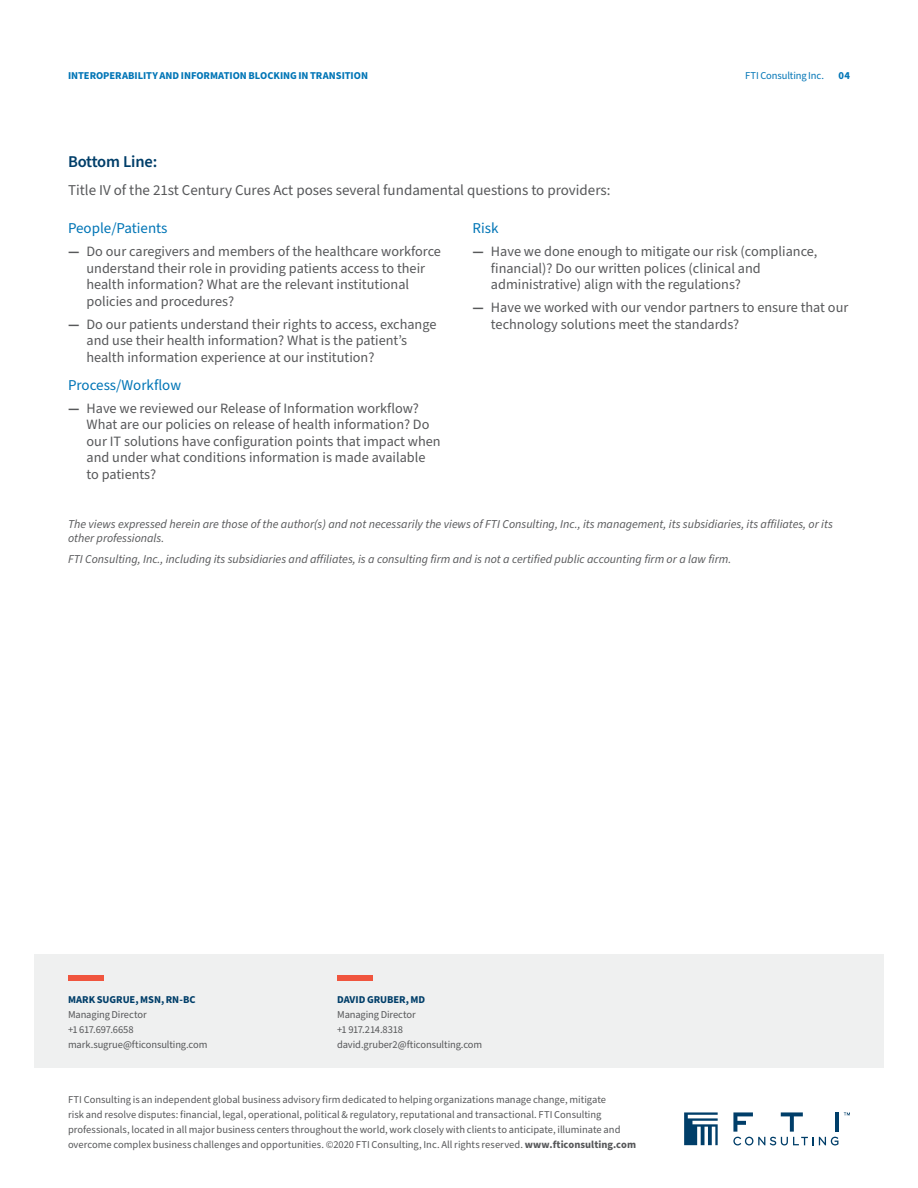
<style>
.page{position:relative;width:918px;height:1188px;background:#fff}
.page>*{position:absolute;margin:0;border:0;box-sizing:border-box;transform-origin:0 0}
.Subhead{font:600 16.5px "Source Sans Pro";letter-spacing:-.01em;color:#003e69}
.Body_Copy{font:15px "Source Sans Pro";color:#57585a}
.Body_Copy-2{font:15px "Source Sans Pro";color:#0075b6}
.t1{font:14.25px/16.5px "Source Sans Pro";color:#57585a}
.Body_Copy-3{font:italic 12px/14.4px "Source Sans Pro";color:#57585a}
.Boilerplate{font:10.5px/15px "Source Sans Pro";color:#57585a}
.Bio_details{font:10.5px "Source Sans Pro";letter-spacing:-.01em;color:#57585a}
.t2{font:700 10.5px "Source Sans Pro";letter-spacing:-.005em;color:#0075b6}
.Bio_Name{font:700 10.5px "Source Sans Pro";color:#003e69}
.t3{font:10.5px "Source Sans Pro";letter-spacing:-.01em;color:#0075b6}
.s1{font-weight:700}
</style>
<div class="page">
<div style="left:34px;top:954px;width:850px;height:114px;background:#eff0f0"></div>
<svg style="left:684px;top:1112px;width:34px;height:33px"></svg>
<svg style="left:844px;top:1112px;width:6px;height:3px"></svg>
<hr style="left:835px;top:1112px;width:4px;height:20px;background:#003e69">
<svg style="left:733px;top:1112px;width:105px;height:33px"></svg>
<div style="left:337px;top:976px;width:36px;height:5px;background:#f0553e"></div>
<div style="left:68px;top:976px;width:36px;height:5px;background:#f0553e"></div>
<p class="t2" style="left:68px;top:68px;width:301px">INTEROPERABILITY AND INFORMATION BLOCKING IN TRANSITION</p>
<p class="t3" style="left:745px;top:68px;width:80px">FTI Consulting Inc.</p>
<p class="t2" style="left:839px;top:68px;width:13px">04</p>
<p class="Subhead" style="left:68px;top:151px;width:91px">Bottom Line:</p>
<p class="Body_Copy" style="left:68px;top:180px;width:544px">Title IV of the 21st Century Cures Act poses several fundamental questions to providers:</p>
<p class="Body_Copy-2" style="left:68px;top:218px;width:101px">People/Patients</p>
<p class="t1" style="left:87px;top:244px;width:356px;text-indent:-18px"><span class="s1">—</span> Do our caregivers and members of the healthcare workforce understand their role in providing patients access to their health information? What are the relevant institutional policies and procedures?</p>
<p class="t1" style="left:87px;top:316px;width:351px;text-indent:-18px"><span class="s1">—</span> Do our patients understand their rights to access, exchange and use their health information? What is the patient’s health information experience at our institution?</p>
<p class="Body_Copy-2" style="left:68px;top:375px;width:115px">Process/Workflow</p>
<p class="t1" style="left:87px;top:400px;width:356px;text-indent:-18px"><span class="s1">—</span> Have we reviewed our Release of Information workflow?<br>What are our policies on release of health information? Do our IT solutions have configuration points that impact when and under what conditions information is made available to patients?</p>
<p class="Body_Copy-2" style="left:472px;top:218px;width:27px">Risk</p>
<p class="t1" style="left:491px;top:244px;width:328px;text-indent:-18px"><span class="s1">—</span> Have we done enough to mitigate our risk (compliance, financial)? Do our written polices (clinical and administrative) align with the regulations?</p>
<p class="t1" style="left:491px;top:300px;width:359px;text-indent:-18px"><span class="s1">—</span> Have we worked with our vendor partners to ensure that our technology solutions meet the standards?</p>
<p class="Body_Copy-3" style="left:68px;top:517px;width:766px">The views expressed herein are those of the author(s) and not necessarily the views of FTI Consulting, Inc., its management, its subsidiaries, its affiliates, or its other professionals.</p>
<p class="Body_Copy-3" style="left:68px;top:553px;width:665px">FTI Consulting, Inc., including its subsidiaries and affiliates, is a consulting firm and is not a certified public accounting firm or a law firm.</p>
<p class="Bio_Name" style="left:68px;top:993px;width:129px">MARK SUGRUE, MSN, RN-BC</p>
<p class="Bio_details" style="left:68px;top:1008px;width:80px">Managing Director</p>
<p class="Bio_details" style="left:68px;top:1023px;width:67px">+1 617.697.6658</p>
<p class="Bio_details" style="left:68px;top:1038px;width:141px">mark.sugrue@fticonsulting.com</p>
<p class="Bio_Name" style="left:337px;top:993px;width:90px">DAVID GRUBER, MD</p>
<p class="Bio_details" style="left:337px;top:1008px;width:80px">Managing Director</p>
<p class="Bio_details" style="left:337px;top:1023px;width:68px">+1 917.214.8318</p>
<p class="Bio_details" style="left:337px;top:1038px;width:147px">david.gruber2@fticonsulting.com</p>
<p class="Boilerplate" style="left:68px;top:1093px;width:570px">FTI Consulting is an independent global business advisory firm dedicated to helping organizations manage change, mitigate<br>risk and resolve disputes: financial, legal, operational, political &amp; regulatory, reputational and transactional. FTI Consulting professionals, located in all major business centers throughout the world, work closely with clients to anticipate, illuminate and overcome complex business challenges and opportunities. ©2020 FTI Consulting, Inc. All rights reserved. <span class="s1">www.fticonsulting.com</span></p>
</div>
